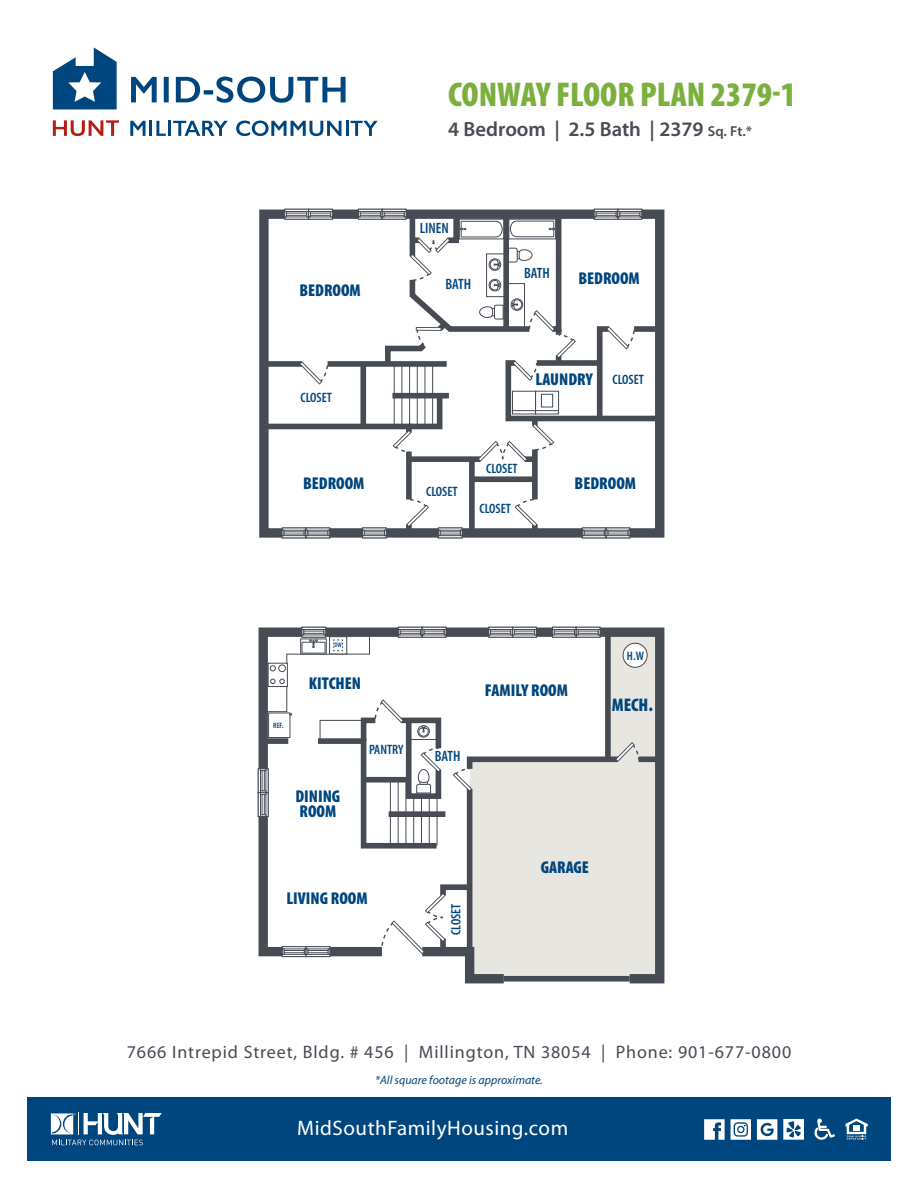
<style>
.page{position:relative;width:918px;height:1188px;background:#fff}
.page>*{position:absolute;margin:0;border:0;box-sizing:border-box;transform-origin:0 0}
.t1{font:900 condensed 34.5px "Myriad Pro";color:#7bb03f}
.t2{font:21px "Myriad Pro";letter-spacing:.025em;color:#fff}
.t3{font:600 20.55px "Myriad Pro";color:#464b54}
.t4{font:900 condensed 18.3px "Myriad Pro";color:#00467e}
.t5{font:18px "Myriad Pro";letter-spacing:.05em;color:#464b54}
.t6{font:900 condensed 17.25px/15.3px "Myriad Pro";color:#00467e}
.t7{font:600 condensed 15px "Myriad Pro";color:#00467e}
.t8{font:600 condensed 13.65px "Myriad Pro";color:#00467e}
.t9{font:600 condensed 12.3px "Myriad Pro";color:#00467e}
.t10{font:italic 12px "Myriad Pro";color:#00467e}
.t11{font:600 condensed 7.65px "Myriad Pro";color:#00467e}
.t12{font:600 condensed 6.6px "Myriad Pro";color:#00467e}
.s1{font-size:14.4px}
</style>
<div class="page">
<svg style="left:53px;top:120px;width:66px;height:16px"></svg>
<svg style="left:130px;top:121px;width:36px;height:15px"></svg>
<hr style="left:168px;top:121px;width:3px;height:15px;background:#00467e">
<svg style="left:173px;top:121px;width:55px;height:15px"></svg>
<svg style="left:236px;top:121px;width:106px;height:15px"></svg>
<hr style="left:346px;top:121px;width:3px;height:15px;background:#00467e">
<svg style="left:351px;top:121px;width:27px;height:15px"></svg>
<svg style="left:53px;top:47px;width:64px;height:62px"></svg>
<svg style="left:131px;top:77px;width:215px;height:26px"></svg>
<svg style="left:259px;top:208px;width:406px;height:331px"></svg>
<svg style="left:257px;top:626px;width:408px;height:358px"></svg>
<div style="left:27px;top:1098px;width:864px;height:63px;background:#00467e"></div>
<svg style="left:51px;top:1113px;width:111px;height:32px"></svg>
<svg style="left:845px;top:1119px;width:23px;height:21px"></svg>
<svg style="left:815px;top:1119px;width:20px;height:21px"></svg>
<svg style="left:704px;top:1119px;width:21px;height:21px"></svg>
<svg style="left:757px;top:1119px;width:20px;height:21px"></svg>
<svg style="left:731px;top:1119px;width:20px;height:21px"></svg>
<svg style="left:783px;top:1119px;width:21px;height:21px"></svg>
<h1 class="t1" style="left:448px;top:73px;width:350px">CONWAY FLOOR PLAN 2379-1</h1>
<p class="t3" style="left:448px;top:116px;width:305px">4 Bedroom | 2.5 Bath | 2379 <span class="s1">Sq. Ft.*</span></p>
<p class="t6" style="left:299px;top:282px;width:63px">BEDROOM</p>
<p class="t8" style="left:301px;top:389px;width:33px">CLOSET</p>
<p class="t6" style="left:303px;top:475px;width:63px">BEDROOM</p>
<p class="t7" style="left:420px;top:219px;width:31px">LINEN</p>
<p class="t7" style="left:445px;top:275px;width:27px">BATH</p>
<p class="t7" style="left:524px;top:263px;width:27px">BATH</p>
<p class="t6" style="left:578px;top:270px;width:63px">BEDROOM</p>
<p class="t6" style="left:535px;top:371px;width:59px">LAUNDRY</p>
<p class="t8" style="left:613px;top:371px;width:33px">CLOSET</p>
<p class="t8" style="left:426px;top:483px;width:33px">CLOSET</p>
<p class="t8" style="left:486px;top:460px;width:33px">CLOSET</p>
<p class="t8" style="left:479px;top:500px;width:33px">CLOSET</p>
<p class="t6" style="left:575px;top:475px;width:63px">BEDROOM</p>
<p class="t12" style="left:334px;top:641px;width:9px">DW</p>
<p class="t11" style="left:273px;top:721px;width:12px">REF.</p>
<p class="t6" style="left:309px;top:676px;width:54px">KITCHEN</p>
<p class="t8" style="left:369px;top:741px;width:36px">PANTRY</p>
<p class="t6" style="left:295px;top:788px;width:46px">DINING<br>ROOM</p>
<p class="t6" style="left:286px;top:891px;width:83px">LIVING ROOM</p>
<p class="t7" style="left:435px;top:747px;width:27px">BATH</p>
<p class="t6" style="left:485px;top:683px;width:85px">FAMILY ROOM</p>
<p class="t9" style="left:627px;top:648px;width:18px">H.W</p>
<p class="t4" style="left:612px;top:693px;width:43px">MECH.</p>
<p class="t8" style="left:448px;top:935px;width:33px;rotate:-90deg">CLOSET</p>
<p class="t6" style="left:541px;top:859px;width:50px">GARAGE</p>
<p class="t5" style="left:127px;top:1041px;width:666px">7666 Intrepid Street, Bldg. # 456 | Millington, TN 38054 | Phone: 901-677-0800</p>
<p class="t10" style="left:375px;top:1072px;width:169px">*All square footage is approximate.</p>
<p class="t2" style="left:297px;top:1115px;width:273px">MidSouthFamilyHousing.com</p>
</div>
